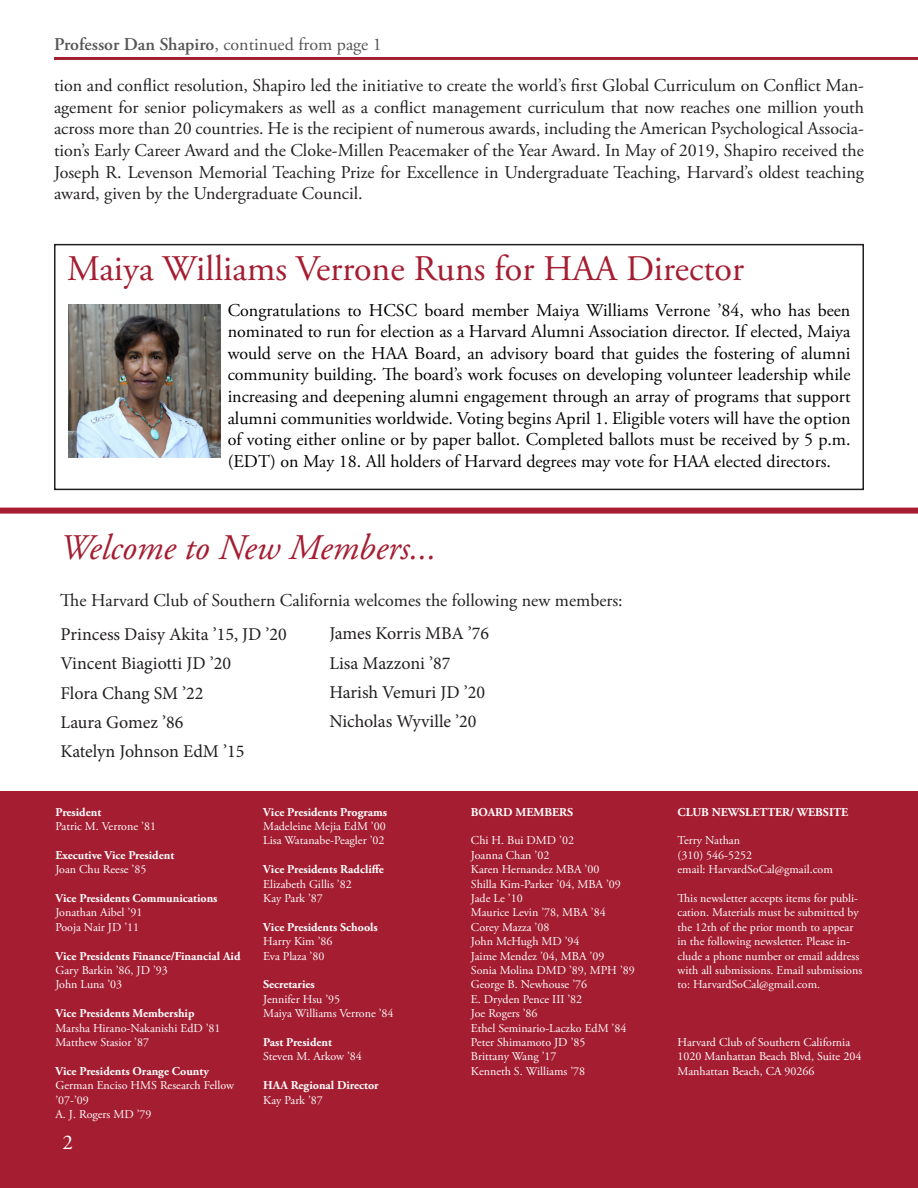
<style>
.page{position:relative;width:918px;height:1188px;background:#fff}
.page>*{position:absolute;margin:0;border:0;box-sizing:border-box;transform-origin:0 0}
.t1{font:36px "Adobe Garamond Pro";color:#a51d31}
.t2{font:italic 36px "Adobe Garamond Pro";color:#a51d31}
.t3{font:21px "Adobe Garamond Pro";color:#fff}
.t4{font:18px/21.6px "Adobe Garamond Pro";color:#231f20;text-align:justify}
.t5{font:18px/21.6px "Adobe Garamond Pro";color:#000;text-align:justify}
.t6{font:18px "Minion Pro";color:#231f20}
.t7{font:600 18px "Adobe Garamond Pro";color:#565656}
.t8{font:12px/14.4px "Adobe Garamond Pro";color:#fff}
.t9{font:700 12px "Adobe Garamond Pro";color:#fff}
.s1{font-weight:400}
</style>
<div class="page">
<div style="left:54px;top:244px;width:810px;height:246px;border:2px solid #231f20"></div>
<div style="left:0;top:792px;width:918px;height:396px;background:#a51d31"></div>
<hr style="left:54px;top:57px;width:864px;height:3px;background:#a51d31">
<img style="left:68px;top:304px;width:153px;height:153px">
<div style="left:0;top:508px;width:918px;height:6px;background:#a51d31"></div>
<p class="t7" style="left:54px;top:34px;width:329px">Professor Dan Shapiro<span class="s1">, continued from page 1</span></p>
<p class="t4" style="left:54px;top:75px;width:812px">tion and conflict resolution, Shapiro led the initiative to create the world’s first Global Curriculum on Conflict Man&shy;agement for senior policymakers as well as a conflict management curriculum that now reaches one million youth across more than 20 countries. He is the recipient of numerous awards, including the American Psychological Associa&shy;tion’s Early Career Award and the Cloke-Millen Peacemaker of the Year Award. In May of 2019, Shapiro received the Joseph R. Levenson Memorial Teaching Prize for Excellence in Undergraduate Teaching, Harvard’s oldest teaching award, given by the Undergraduate Council.</p>
<p class="t1" style="left:67px;top:247px;width:678px">Maiya Williams Verrone Runs for HAA Director</p>
<p class="t5" style="left:228px;top:300px;width:624px">Congratulations to HCSC board member Maiya Williams Verrone ’84, who has been nominated to run for election as a Harvard Alumni Association director. If elected, Maiya would serve on the HAA Board, an advisory board that guides the fostering of alumni community building. The board’s work focuses on developing volunteer leadership while increasing and deepening alumni engagement through an array of programs that support alumni communities worldwide. Voting begins April 1. Eligible voters will have the option of voting either online or by paper ballot. Completed ballots must be received by 5 p.m. (EDT) on May 18. All holders of Harvard degrees may vote for HAA elected directors.</p>
<p class="t2" style="left:60px;top:526px;width:378px">Welcome to New Members...</p>
<p class="t4" style="left:60px;top:590px;width:564px">The Harvard Club of Southern California welcomes the following new members:</p>
<p class="t6" style="left:60px;top:622px;width:228px">Princess Daisy Akita ’15, JD ’20</p>
<p class="t6" style="left:60px;top:652px;width:172px">Vincent Biagiotti JD ’20</p>
<p class="t6" style="left:60px;top:681px;width:145px">Flora Chang SM ’22</p>
<p class="t6" style="left:60px;top:710px;width:125px">Laura Gomez ’86</p>
<p class="t6" style="left:60px;top:739px;width:185px">Katelyn Johnson EdM ’15</p>
<p class="t6" style="left:329px;top:622px;width:161px">James Korris MBA ’76</p>
<p class="t6" style="left:329px;top:651px;width:123px">Lisa Mazzoni ’87</p>
<p class="t6" style="left:329px;top:680px;width:157px">Harish Vemuri JD ’20</p>
<p class="t6" style="left:329px;top:709px;width:149px">Nicholas Wyville ’20</p>
<p class="t9" style="left:56px;top:805px;width:47px">President</p>
<p class="t8" style="left:56px;top:819px;width:102px">Patric M. Verrone ’81</p>
<p class="t9" style="left:56px;top:848px;width:120px">Executive Vice President</p>
<p class="t8" style="left:56px;top:863px;width:92px">Joan Chu Reese ’85</p>
<p class="t9" style="left:56px;top:891px;width:164px">Vice Presidents Communications</p>
<p class="t8" style="left:56px;top:906px;width:88px">Jonathan Aibel ’91</p>
<p class="t8" style="left:56px;top:920px;width:85px">Pooja Nair JD ’11</p>
<p class="t9" style="left:56px;top:949px;width:186px">Vice Presidents Finance/Financial Aid</p>
<p class="t8" style="left:56px;top:963px;width:114px">Gary Barkin ’86, JD ’93</p>
<p class="t8" style="left:56px;top:978px;width:68px">John Luna ’03</p>
<p class="t9" style="left:56px;top:1006px;width:141px">Vice Presidents Membership</p>
<p class="t8" style="left:56px;top:1021px;width:167px">Marsha Hirano-Nakanishi EdD ’81</p>
<p class="t8" style="left:56px;top:1035px;width:95px">Matthew Stasior ’87</p>
<p class="t9" style="left:56px;top:1064px;width:155px">Vice Presidents Orange County</p>
<p class="t8" style="left:56px;top:1079px;width:180px">German Enciso HMS Research Fellow ’07-’09</p>
<p class="t8" style="left:56px;top:1107px;width:98px">A. J. Rogers MD ’79</p>
<p class="t3" style="left:62px;top:1130px;width:12px">2</p>
<p class="t9" style="left:263px;top:805px;width:125px">Vice Presidents Programs</p>
<p class="t8" style="left:263px;top:819px;width:124px">Madeleine Mejia EdM ’00</p>
<p class="t8" style="left:263px;top:834px;width:123px">Lisa Watanabe-Peagler ’02</p>
<p class="t9" style="left:263px;top:862px;width:122px">Vice Presidents Radcliffe</p>
<p class="t8" style="left:263px;top:877px;width:90px">Elizabeth Gillis ’82</p>
<p class="t8" style="left:263px;top:891px;width:61px">Kay Park ’87</p>
<p class="t9" style="left:263px;top:920px;width:116px">Vice Presidents Schools</p>
<p class="t8" style="left:263px;top:935px;width:71px">Harry Kim ’86</p>
<p class="t8" style="left:263px;top:949px;width:63px">Eva Plaza ’80</p>
<p class="t9" style="left:263px;top:978px;width:53px">Secretaries</p>
<p class="t8" style="left:263px;top:992px;width:78px">Jennifer Hsu ’95</p>
<p class="t8" style="left:263px;top:1007px;width:132px">Maiya Williams Verrone ’84</p>
<p class="t9" style="left:263px;top:1035px;width:70px">Past President</p>
<p class="t8" style="left:263px;top:1050px;width:100px">Steven M. Arkow ’84</p>
<p class="t9" style="left:263px;top:1078px;width:117px">HAA Regional Director</p>
<p class="t8" style="left:263px;top:1093px;width:61px">Kay Park ’87</p>
<p class="t9" style="left:471px;top:805px;width:104px">BOARD MEMBERS</p>
<p class="t8" style="left:471px;top:834px;width:105px">Chi H. Bui DMD ’02</p>
<p class="t8" style="left:471px;top:848px;width:80px">Joanna Chan ’02</p>
<p class="t8" style="left:471px;top:863px;width:130px">Karen Hernandez MBA ’00</p>
<p class="t8" style="left:471px;top:877px;width:151px">Shilla Kim-Parker ’04, MBA ’09</p>
<p class="t8" style="left:471px;top:891px;width:53px">Jade Le ’10</p>
<p class="t8" style="left:471px;top:906px;width:136px">Maurice Levin ’78, MBA ’84</p>
<p class="t8" style="left:471px;top:920px;width:80px">Corey Mazza ’08</p>
<p class="t8" style="left:471px;top:935px;width:110px">John McHugh MD ’94</p>
<p class="t8" style="left:471px;top:949px;width:135px">Jaime Mendez ’04, MBA ’09</p>
<p class="t8" style="left:471px;top:963px;width:165px">Sonia Molina DMD ’89, MPH ’89</p>
<p class="t8" style="left:471px;top:978px;width:118px">George B. Newhouse ’76</p>
<p class="t8" style="left:471px;top:992px;width:113px">E. Dryden Pence III ’82</p>
<p class="t8" style="left:471px;top:1007px;width:68px">Joe Rogers ’86</p>
<p class="t8" style="left:471px;top:1021px;width:157px">Ethel Seminario-Laczko EdM ’84</p>
<p class="t8" style="left:471px;top:1035px;width:116px">Peter Shimamoto JD ’85</p>
<p class="t8" style="left:471px;top:1050px;width:87px">Brittany Wang ’17</p>
<p class="t8" style="left:471px;top:1064px;width:116px">Kenneth S. Williams ’78</p>
<p class="t9" style="left:678px;top:805px;width:172px">CLUB NEWSLETTER/ WEBSITE</p>
<p class="t8" style="left:678px;top:834px;width:64px">Terry Nathan</p>
<p class="t8" style="left:678px;top:848px;width:76px">(310) 546-5252</p>
<p class="t8" style="left:678px;top:863px;width:157px">email: HarvardSoCal@gmail.com</p>
<p class="t8" style="left:678px;top:891px;width:186px">This newsletter accepts items for publi&shy;cation. Materials must be submitted by the 12th of the prior month to appear in the following newsletter. Please in&shy;clude a phone number or email address with all submissions. Email submissions to: HarvardSoCal@gmail.com.</p>
<p class="t8" style="left:678px;top:1035px;width:174px">Harvard Club of Southern California</p>
<p class="t8" style="left:678px;top:1050px;width:185px">1020 Manhattan Beach Blvd, Suite 204</p>
<p class="t8" style="left:678px;top:1064px;width:139px">Manhattan Beach, CA 90266</p>
</div>
